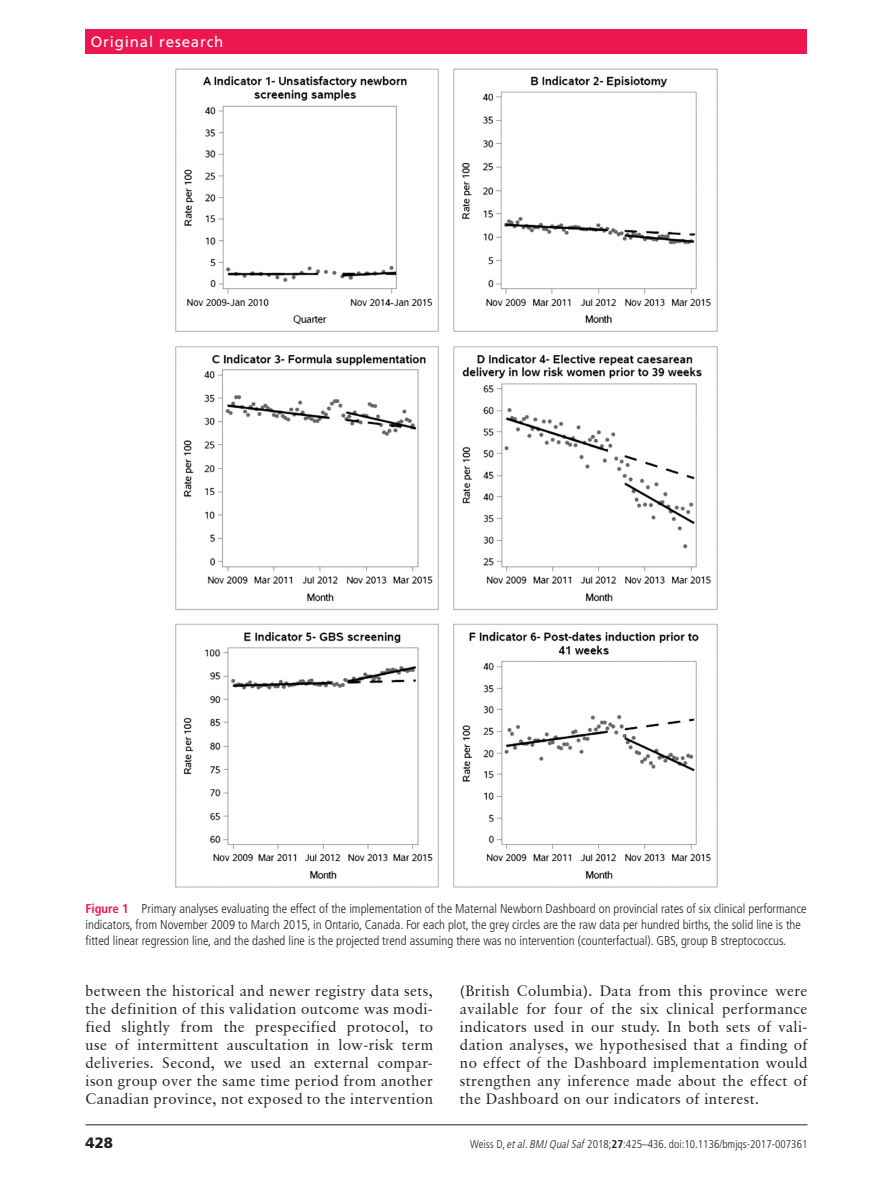
<style>
.page{position:relative;width:893px;height:1191px;background:#fff}
.page>*{position:absolute;margin:0;border:0;box-sizing:border-box;transform-origin:0 0}
.t1{font:15px/18px "Classical Garamond BT";letter-spacing:.025em;color:#231f20;text-align:justify}
.t2{font:15px "Frutiger LT Std";letter-spacing:.055em;color:#fff}
.t3{font:900 15px "Frutiger LT Std";color:#231f20}
.t4{font:300 condensed 12.75px/15.8px "Frutiger LT Pro";color:#231f20}
.t5{font:300 condensed 11.25px "Frutiger LT Pro";color:#231f20}
.s1{font-weight:700;color:#ed174f}
.s2{font-style:italic}
.s3{font-weight:700}
</style>
<div class="page">
<hr style="left:86px;top:1124px;width:721px;height:1px;background:#231f20">
<div style="left:86px;top:30px;width:721px;height:24px;background:#ed174f"></div>
<img style="left:176px;top:68px;width:541px;height:820px">
<p class="t2" style="left:91px;top:33px;width:134px">Original research</p>
<p class="t4" style="left:86px;top:901px;width:723px"><span class="s1">Figure 1</span> Primary analyses evaluating the effect of the implementation of the Maternal Newborn Dashboard on provincial rates of six clinical performance indicators, from November 2009 to March 2015, in Ontario, Canada. For each plot, the grey circles are the raw data per hundred births, the solid line is the fitted linear regression line, and the dashed line is the projected trend assuming there was no intervention (counterfactual). GBS, group B streptococcus.</p>
<p class="t1" style="left:85px;top:981px;width:349px">between the historical and newer registry data sets, the definition of this validation outcome was modi&shy;fied slightly from the prespecified protocol, to use of intermittent auscultation in low-risk term deliveries. Second, we used an external compar&shy;ison group over the same time period from another Canadian province, not exposed to the intervention</p>
<p class="t1" style="left:460px;top:981px;width:349px">(British Columbia). Data from this province were available for four of the six clinical performance indicators used in our study. In both sets of vali&shy;dation analyses, we hypothesised that a finding of no effect of the Dashboard implementation would strengthen any inference made about the effect of the Dashboard on our indicators of interest.</p>
<p class="t3" style="left:86px;top:1133px;width:29px">428</p>
<p class="t5" style="left:470px;top:1137px;width:339px">Weiss D, <span class="s2">et al</span>. <span class="s2">BMJ Qual Saf</span> 2018;<span class="s3">27</span>:425–436. doi:10.1136/bmjqs-2017-007361</p>
</div>
